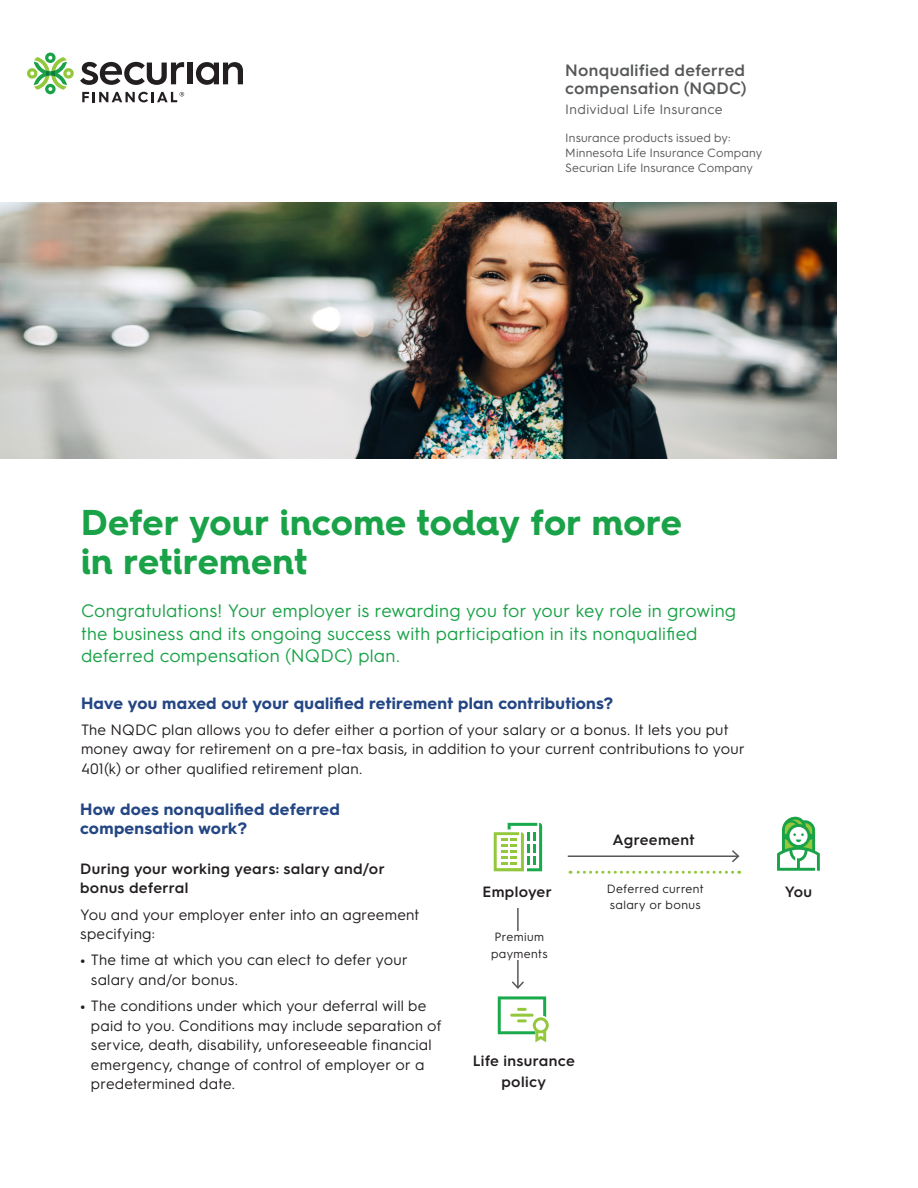
<style>
.page{position:relative;width:918px;height:1188px;background:#fff}
.page>*{position:absolute;margin:0;border:0;box-sizing:border-box;transform-origin:0 0}
.H3_-_Bold_24_26_LEAF{font:700 36px/39px "Hurme Geometric Sans 4";letter-spacing:.005em;color:#1aa248}
.FL1_-_SemiBold_12_15{font:18px/22.5px "Hurme Geometric Sans 3";letter-spacing:.015em;color:#1aa248}
.SH1__-_Bold_11_13_WA{font:700 16.5px/19.5px "Hurme Geometric Sans 3";letter-spacing:.015em;color:#244684}
.P1_-_SemiBold_11_12{font:600 16.5px/18px "Hurme Geometric Sans 3";letter-spacing:.02em;color:#57585a}
.B1__-_Reg_10_13_BLK{font:15px/19.5px "Hurme Geometric Sans 3";letter-spacing:.015em;color:#231f20}
.SH2_-_SemiBold_10_13{font:600 15px/19.5px "Hurme Geometric Sans 3";letter-spacing:.02em;color:#231f20}
.CB2_-_Reg_10_14_BLK{font:600 15px/21px "Hurme Geometric Sans 3";letter-spacing:.02em;color:#231f20;text-align:center}
.P2_-_Regular_9_10_SL{font:13.5px "Hurme Geometric Sans 3";letter-spacing:.025em;color:#57585a}
.P3_-_Reg_8_10_SLATE{font:12px/15px "Hurme Geometric Sans 3";letter-spacing:.01em;color:#57585a}
.CB1__-_Reg_8_11_BLK{font:12px/16.5px "Hurme Geometric Sans 3";letter-spacing:.03em;color:#231f20}
.s1{font-weight:700}
</style>
<div class="page">
<img style="left:0;top:202px;width:837px;height:257px">
<svg style="left:27px;top:53px;width:47px;height:41px"></svg>
<svg style="left:80px;top:62px;width:104px;height:23px"></svg>
<div style="left:188px;top:63px;width:5px;height:21px;background:#231f20"></div>
<svg style="left:196px;top:62px;width:47px;height:23px"></svg>
<svg style="left:82px;top:92px;width:102px;height:10px"></svg>
<hr style="left:568px;top:855px;width:170px;height:2px;background:#57585a">
<svg style="left:730px;top:850px;width:10px;height:13px"></svg>
<hr style="left:517px;top:908px;width:2px;height:80px;background:#57585a">
<svg style="left:511px;top:980px;width:13px;height:9px"></svg>
<svg style="left:570px;top:871px;width:163px;height:3px"></svg>
<svg style="left:494px;top:823px;width:48px;height:48px"></svg>
<svg style="left:498px;top:996px;width:51px;height:46px"></svg>
<div style="left:484px;top:931px;width:70px;height:29px;background:#fff"></div>
<svg style="left:777px;top:817px;width:43px;height:54px"></svg>
<p class="P1_-_SemiBold_11_12" style="left:565px;top:60px;width:183px">Nonqualified deferred compensation (NQDC)</p>
<p class="P2_-_Regular_9_10_SL" style="left:565px;top:100px;width:159px">Individual Life Insurance</p>
<p class="P3_-_Reg_8_10_SLATE" style="left:565px;top:130px;width:199px">Insurance products issued by:<br>Minnesota Life Insurance Company<br>Securian Life Insurance Company</p>
<p class="H3_-_Bold_24_26_LEAF" style="left:81px;top:503px;width:602px">Defer your income today for more in retirement</p>
<p class="FL1_-_SemiBold_12_15" style="left:81px;top:598px;width:657px">Congratulations! Your employer is rewarding you for your key role in growing the business and its ongoing success with participation in its nonqualified deferred compensation (NQDC) plan.</p>
<p class="SH1__-_Bold_11_13_WA" style="left:81px;top:692px;width:534px">Have you maxed out your qualified retirement plan contributions?</p>
<p class="B1__-_Reg_10_13_BLK" style="left:81px;top:719px;width:665px">The NQDC plan allows you to defer either a portion of your salary or a bonus. It lets you put money away for retirement on a pre-tax basis, in addition to your current contributions to your<br>401(k) or other qualified retirement plan.</p>
<p class="SH1__-_Bold_11_13_WA" style="left:80px;top:798px;width:261px">How does nonqualified deferred compensation work?</p>
<p class="SH2_-_SemiBold_10_13" style="left:80px;top:858px;width:306px">During your working years: salary and/or bonus deferral</p>
<p class="B1__-_Reg_10_13_BLK" style="left:80px;top:904px;width:341px">You and your employer enter into an agreement specifying:</p>
<p class="B1__-_Reg_10_13_BLK" style="left:91px;top:949px;width:318px;text-indent:-11px"><span class="s1">•</span> The time at which you can elect to defer your salary and/or bonus.</p>
<p class="B1__-_Reg_10_13_BLK" style="left:91px;top:995px;width:352px;text-indent:-11px"><span class="s1">•</span> The conditions under which your deferral will be paid to you. Conditions may include separation of service, death, disability, unforeseeable financial emergency, change of control of employer or a predetermined date.</p>
<p class="CB2_-_Reg_10_14_BLK" style="left:613px;top:828px;width:84px">Agreement</p>
<p class="CB1__-_Reg_8_11_BLK" style="left:607px;top:879px;width:99px">Deferred current salary or bonus</p>
<p class="CB2_-_Reg_10_14_BLK" style="left:482px;top:880px;width:71px">Employer</p>
<p class="CB2_-_Reg_10_14_BLK" style="left:785px;top:880px;width:29px">You</p>
<p class="CB1__-_Reg_8_11_BLK" style="left:491px;top:928px;width:58px">Premium payments</p>
<p class="CB2_-_Reg_10_14_BLK" style="left:473px;top:1050px;width:104px">Life insurance policy</p>
</div>
